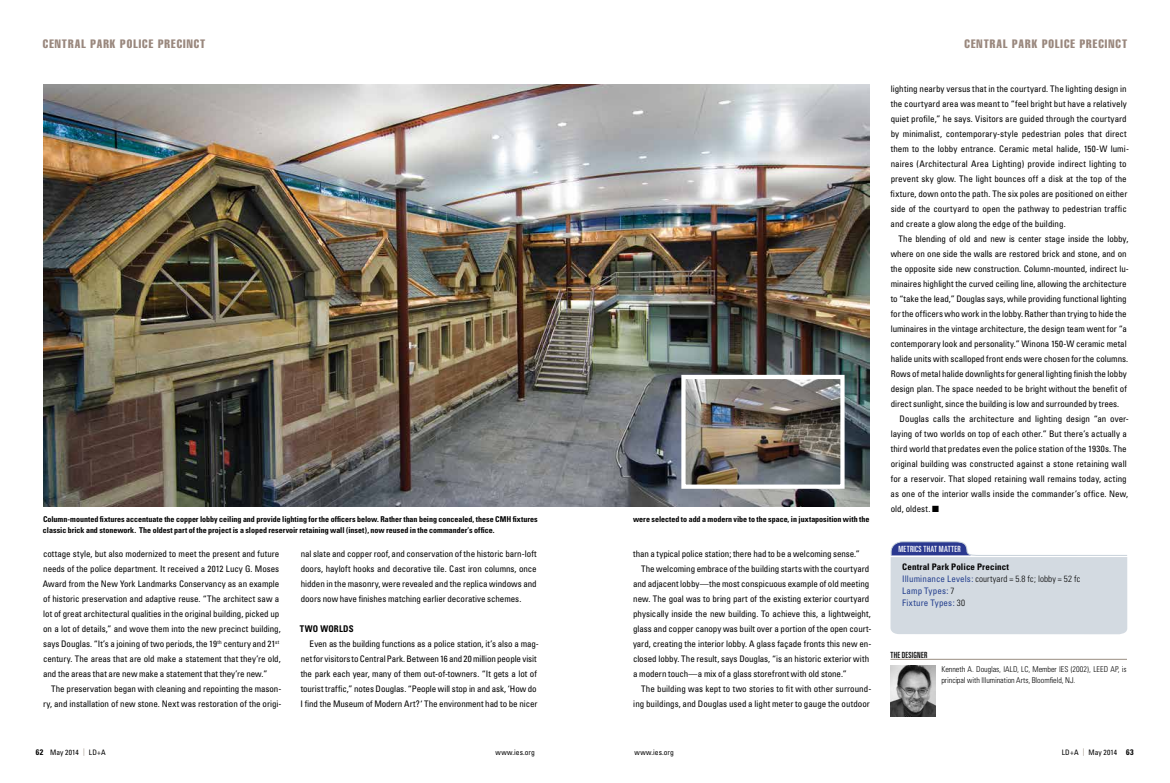
<style>
.page{position:relative;width:1170px;height:783px;background:#fff}
.page>*{position:absolute;margin:0;border:0;box-sizing:border-box;transform-origin:0 0}
.t1{font:extra-condensed 12px "Helvetica";letter-spacing:.085em;color:#99877d}
.t2{font:700 condensed 9.2px "Univers";letter-spacing:.02em;color:#000;scale:.95 1}
.t3{font:condensed 9px/15px "Univers";letter-spacing:-.005em;color:#000}
.t4{font:condensed 9px/12px "Univers";letter-spacing:.015em;color:#25408f}
.t5{font:ultra-condensed 8.5px "Univers";letter-spacing:.035em;color:#fff}
.t6{font:ultra-condensed 8.5px "Univers";letter-spacing:.025em;color:#000}
.t7{font:700 condensed 8px "Univers";letter-spacing:-.005em;color:#000}
.t8{font:300 condensed 8px/11.5px "Univers";letter-spacing:-.005em;color:#000}
.t9{font:condensed 7.5px "Univers";letter-spacing:.005em;color:#000}
.s1{font-weight:700;color:#000}
.s2{font-weight:300;color:#000}
.s3{font-weight:700;font-size:8px}
.s4{font-weight:300;font-stretch:normal;color:#9a8e81}
</style>
<div class="page">
<svg style="left:890px;top:541px;width:238px;height:93px;background:#d1d7e1"></svg>
<hr style="left:890px;top:659px;width:237px;height:1px;background:#9a8e81">
<img style="left:890px;top:666px;width:45px;height:51px">
<img style="left:43px;top:84px;width:826px;height:423px">
<img style="left:686px;top:380px;width:154px;height:104px">
<div style="left:681px;top:375px;width:164px;height:114px;border:4px solid #fff"></div>
<h1 class="t1" style="left:43px;top:36px;width:164px">CENTRAL PARK POLICE PRECINCT</h1>
<h1 class="t1" style="left:965px;top:36px;width:164px">CENTRAL PARK POLICE PRECINCT</h1>
<p class="t7" style="left:43px;top:515px;width:496px">Column-mounted fixtures accentuate the copper lobby ceiling and provide lighting for the officers below. Rather than being concealed, these CMH fixtures</p>
<p class="t7" style="left:633px;top:515px;width:238px">were selected to add a modern vibe to the space, in juxtaposition with the</p>
<p class="t7" style="left:43px;top:526px;width:453px">classic brick and stonework. The oldest part of the project is a sloped reservoir retaining wall (inset), now reused in the commander’s office.</p>
<p class="t3" style="left:43px;top:546px;width:239px">cottage style, but also modernized to meet the present and future needs of the police department. It received a 2012 Lucy G. Moses Award from the New York Landmarks Conservancy as an example of historic preservation and adaptive reuse. “The architect saw a lot of great architectural qualities in the original building, picked up on a lot of details,” and wove them into the new precinct building, says Douglas. “It’s a joining of two periods, the 19<sup>th</sup> century and 21<sup>st </sup>century. The areas that are old make a statement that they’re old, and the areas that are new make a statement that they’re new.”</p>
<p class="t3" style="left:43px;top:681px;width:240px;text-align:right">The preservation began with cleaning and repointing the mason&shy;ry, and installation of new stone. Next was restoration of the origi-</p>
<p class="t3" style="left:301px;top:546px;width:238px;text-align:justify">nal slate and copper roof, and conservation of the historic barn-loft doors, hayloft hooks and decorative tile. Cast iron columns, once hidden in the masonry, were revealed and the replica windows and doors now have finishes matching earlier decorative schemes.</p>
<p class="t2" style="left:300px;top:623px;width:58px">TWO WORLDS</p>
<p class="t3" style="left:301px;top:636px;width:240px;text-indent:9px">Even as the building functions as a police station, it’s also a mag&shy;net for visitors to Central Park. Between 16 and 20 million people visit the park each year, many of them out-of-towners. “It gets a lot of tourist traffic,” notes Douglas. “People will stop in and ask, ‘How do I find the Museum of Modern Art?‘ The environment had to be nicer</p>
<p class="t3" style="left:633px;top:546px;width:228px">than a typical police station; there had to be a welcoming sense.”</p>
<p class="t3" style="left:641px;top:561px;width:230px">The welcoming embrace of the building starts with the courtyard</p>
<p class="t3" style="left:633px;top:576px;width:238px">and adjacent lobby—the most conspicuous example of old meeting</p>
<p class="t3" style="left:633px;top:591px;width:237px">new. The goal was to bring part of the existing exterior courtyard</p>
<p class="t3" style="left:633px;top:606px;width:239px">physically inside the new building. To achieve this, a lightweight,</p>
<p class="t3" style="left:633px;top:621px;width:240px">glass and copper canopy was built over a portion of the open court-</p>
<p class="t3" style="left:633px;top:636px;width:240px">yard, creating the interior lobby. A glass façade fronts this new en-</p>
<p class="t3" style="left:633px;top:651px;width:238px">closed lobby. The result, says Douglas, “is an historic exterior with</p>
<p class="t3" style="left:633px;top:666px;width:215px">a modern touch—a mix of a glass storefront with old stone.”</p>
<p class="t3" style="left:641px;top:681px;width:232px">The building was kept to two stories to fit with other surround-</p>
<p class="t3" style="left:633px;top:696px;width:238px">ing buildings, and Douglas used a light meter to gauge the outdoor</p>
<p class="t3" style="left:891px;top:81px;width:240px">lighting nearby versus that in the courtyard. The lighting design in the courtyard area was meant to “feel bright but have a relatively quiet profile,” he says. Visitors are guided through the courtyard by minimalist, contemporary-style pedestrian poles that direct them to the lobby entrance. Ceramic metal halide, 150-W lumi&shy;naires (Architectural Area Lighting) provide indirect lighting to prevent sky glow. The light bounces off a disk at the top of the fixture, down onto the path. The six poles are positioned on either side of the courtyard to open the pathway to pedestrian traffic and create a glow along the edge of the building.</p>
<p class="t3" style="left:891px;top:231px;width:240px;text-indent:8px">The blending of old and new is center stage inside the lobby, where on one side the walls are restored brick and stone, and on the opposite side new construction. Column-mounted, indirect lu&shy;minaires highlight the curved ceiling line, allowing the architecture to “take the lead,” Douglas says, while providing functional lighting for the officers who work in the lobby. Rather than trying to hide the luminaires in the vintage architecture, the design team went for “a contemporary look and personality.” Winona 150-W ceramic metal halide units with scalloped front ends were chosen for the columns.<br>Rows of metal halide downlights for general lighting finish the lobby design plan. The space needed to be bright without the benefit of direct sunlight, since the building is low and surrounded by trees.</p>
<p class="t3" style="left:891px;top:411px;width:240px;text-indent:9px">Douglas calls the architecture and lighting design “an over&shy;laying of two worlds on top of each other.” But there’s actually a third world that predates even the police station of the 1930s. The original building was constructed against a stone retaining wall for a reservoir. That sloped retaining wall remains today, acting as one of the interior walls inside the commander’s office. New, old, oldest. ■</p>
<p class="t5" style="left:899px;top:544px;width:64px">METRICS THAT MATTER</p>
<p class="t4" style="left:902px;top:561px;width:180px"><span class="s1">Central Park Police Precinct<br></span>Illuminance Levels: <span class="s2">courtyard = 5.8 fc; lobby = 52 fc<br></span>Lamp Types: <span class="s2">7<br></span>Fixture Types: <span class="s2">30</span></p>
<p class="t6" style="left:890px;top:650px;width:35px">THE DESIGNER</p>
<p class="t8" style="left:941px;top:663px;width:187px">Kenneth A. Douglas, IALD, LC, Member IES (2002), LEED AP, is principal with Illumination Arts, Bloomfield, NJ.</p>
<p class="t9" style="left:36px;top:747px;width:71px"><span class="s3">62</span> May 2014 <span class="s4">|</span> LD+A</p>
<p class="t9" style="left:496px;top:747px;width:41px">www.ies.org</p>
<p class="t9" style="left:635px;top:748px;width:41px">www.ies.org</p>
<p class="t9" style="left:1062px;top:748px;width:73px">LD+A <span class="s4">|</span> May 2014 <span class="s3">63</span></p>
</div>
